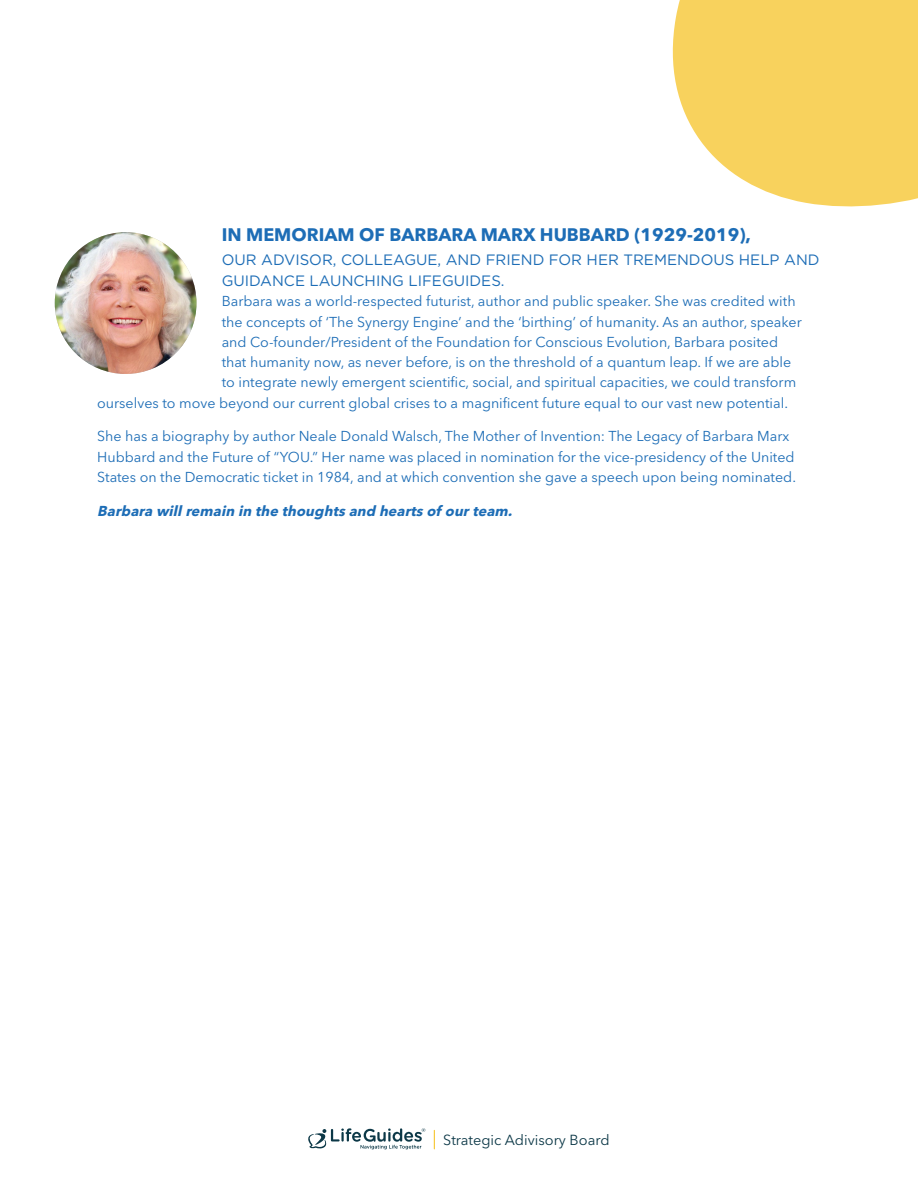
<style>
.page{position:relative;width:918px;height:1188px;background:#fff}
.page>*{position:absolute;margin:0;border:0;box-sizing:border-box;transform-origin:0 0}
.Name{font:700 18px "Avenir Next LT Pro";color:#1d6db6}
.Name-2{font:15px/21.6px "Gotham";color:#1d6db6}
.t1{font:14.55px "Avenir Next LT Pro";color:#0c3847}
.BOdy{font:14.25px/20.2px "Avenir Next LT Pro";color:#1d6db6}
.BOdy-2{font:italic 700 14.25px "Avenir Next LT Pro";color:#1d6db6}
</style>
<div class="page">
<svg style="left:434px;top:1130px;width:1px;height:19px"></svg>
<svg style="left:308px;top:1128px;width:117px;height:21px"></svg>
<svg style="left:672px;top:0;width:246px;height:207px;background:#f8d771"></svg>
<img style="left:55px;top:232px;width:142px;height:142px;border-radius:71px">
<p class="Name" style="left:222px;top:223px;width:531px">IN MEMORIAM OF BARBARA MARX HUBBARD (1929-2019),</p>
<p class="Name-2" style="left:222px;top:248px;width:599px">OUR ADVISOR, COLLEAGUE, AND FRIEND FOR HER TREMENDOUS HELP AND<br>GUIDANCE LAUNCHING LIFEGUIDES.</p>
<p class="BOdy" style="left:222px;top:291px;width:575px">Barbara was a world-respected futurist, author and public speaker. She was credited with</p>
<p class="BOdy" style="left:222px;top:312px;width:582px">the concepts of ‘The Synergy Engine’ and the ‘birthing’ of humanity. As an author, speaker</p>
<p class="BOdy" style="left:222px;top:332px;width:558px">and Co-founder/President of the Foundation for Conscious Evolution, Barbara posited</p>
<p class="BOdy" style="left:222px;top:352px;width:571px">that humanity now, as never before, is on the threshold of a quantum leap. If we are able</p>
<p class="BOdy" style="left:222px;top:372px;width:576px">to integrate newly emergent scientific, social, and spiritual capacities, we could transform</p>
<p class="BOdy" style="left:97px;top:393px;width:692px">ourselves to move beyond our current global crises to a magnificent future equal to our vast new potential.</p>
<p class="BOdy" style="left:97px;top:426px;width:700px">She has a biography by author Neale Donald Walsch, The Mother of Invention: The Legacy of Barbara Marx<br>Hubbard and the Future of “YOU.” Her name was placed in nomination for the vice-presidency of the United<br>States on the Democratic ticket in 1984, and at which convention she gave a speech upon being nominated.</p>
<p class="BOdy-2" style="left:97px;top:502px;width:420px">Barbara willremain in the thoughts and hearts ofourteam.</p>
<p class="t1" style="left:443px;top:1131px;width:168px">Strategic Adivisory Board</p>
</div>
